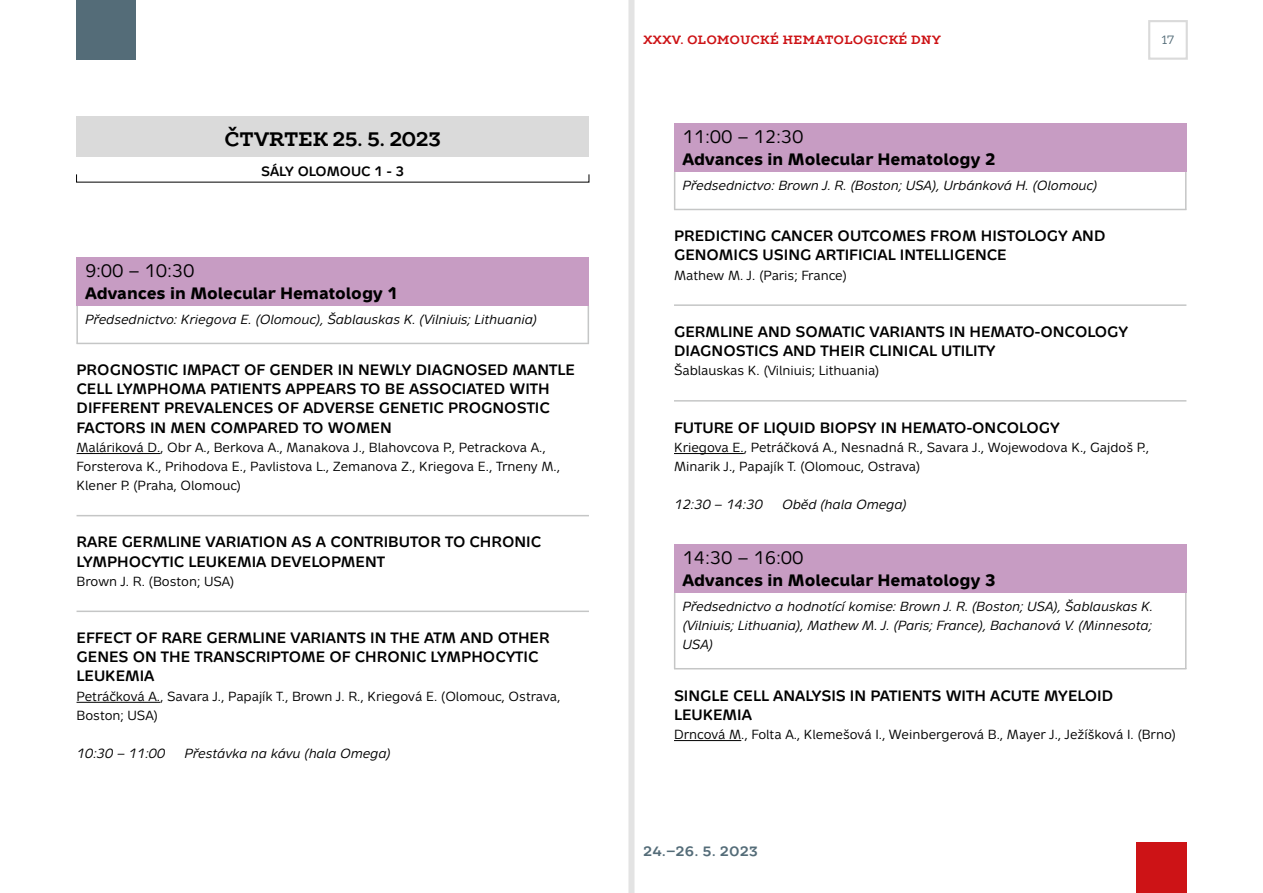
<style>
.page{position:relative;width:1263px;height:893px;background:#fff}
.page>*{position:absolute;margin:0;border:0;box-sizing:border-box;transform-origin:0 0}
.Datum{font:700 19.5px "TT Slabs";color:#000}
.Adv_cas{font:18px "Metron";color:#000}
.Adv_H1{font:700 16.5px "Metron";color:#000}
.Lekari_H2{font:700 15px/19.2px "Metron";color:#000}
.Saly{font:700 13.5px "Metron";color:#000}
.t1{font:700 13.5px "TT Slabs";letter-spacing:.05em;color:#546c78}
.Lekari_jmeno{font:13.2px/19.2px "Metron";color:#000}
.Adv_predsednictvo{font:italic 13.2px/19.2px "Metron";color:#000;text-align:justify}
.Obed_Prestavka{font:italic 13.2px "Metron";color:#000}
.t2{font:700 12px "TT Slabs";letter-spacing:.04em;color:#cd1316}
.t3{font:12px "TT Slabs";color:#546c78}
</style>
<div class="page">
<div style="left:1148px;top:20px;width:40px;height:40px;border:2px solid #dadada"></div>
<div style="left:77px;top:0;width:59px;height:60px;background:#546c78"></div>
<div style="left:1136px;top:843px;width:50px;height:50px;background:#cd1316"></div>
<div style="left:77px;top:116px;width:512px;height:41px;background:#dadada"></div>
<div style="left:77px;top:257px;width:512px;height:49px;background:#c79cc3"></div>
<hr style="left:76px;top:306px;width:2px;height:38px;background:#c5c6c6">
<hr style="left:588px;top:306px;width:1px;height:38px;background:#c5c6c6">
<hr style="left:77px;top:343px;width:512px;height:1px;background:#c5c6c6">
<hr style="left:77px;top:453px;width:83px;height:1px;background:#000">
<hr style="left:77px;top:515px;width:512px;height:1px;background:#c5c6c6">
<hr style="left:77px;top:611px;width:512px;height:1px;background:#c5c6c6">
<hr style="left:77px;top:702px;width:83px;height:1px;background:#000">
<div style="left:674px;top:123px;width:512px;height:49px;background:#c79cc3"></div>
<hr style="left:674px;top:172px;width:1px;height:38px;background:#c5c6c6">
<hr style="left:1185px;top:172px;width:1px;height:38px;background:#c5c6c6">
<hr style="left:674px;top:209px;width:512px;height:1px;background:#c5c6c6">
<hr style="left:674px;top:304px;width:512px;height:2px;background:#c5c6c6">
<hr style="left:674px;top:400px;width:512px;height:2px;background:#c5c6c6">
<hr style="left:674px;top:453px;width:70px;height:1px;background:#000">
<div style="left:674px;top:544px;width:512px;height:49px;background:#c79cc3"></div>
<hr style="left:674px;top:593px;width:1px;height:76px;background:#c5c6c6">
<hr style="left:1185px;top:593px;width:1px;height:76px;background:#c5c6c6">
<hr style="left:674px;top:668px;width:512px;height:1px;background:#c5c6c6">
<hr style="left:674px;top:740px;width:67px;height:1px;background:#000">
<div style="left:628px;top:0;width:6px;height:893px;background:#e3e3e3"></div>
<p class="Datum" style="left:225px;top:125px;width:217px">ČTVRTEK 25. 5. 2023</p>
<p class="Saly" style="left:261px;top:163px;width:145px">SÁLY OLOMOUC 1 - 3</p>
<p class="Adv_cas" style="left:85px;top:260px;width:111px">9:00 – 10:30</p>
<p class="Adv_H1" style="left:85px;top:282px;width:315px">Advances in Molecular Hematology 1</p>
<p class="Adv_predsednictvo" style="left:85px;top:310px;width:454px">Předsednictvo: Kriegova E. (Olomouc), Šablauskas K. (Vilniuis; Lithuania)</p>
<p class="Lekari_H2" style="left:77px;top:360px;width:500px">PROGNOSTIC IMPACT OF GENDER IN NEWLY DIAGNOSED MANTLE CELL LYMPHOMA PATIENTS APPEARS TO BE ASSOCIATED WITH DIFFERENT PREVALENCES OF ADVERSE GENETIC PROGNOSTIC FACTORS IN MEN COMPARED TO WOMEN</p>
<p class="Lekari_jmeno" style="left:77px;top:437px;width:485px">Maláriková D., Obr A., Berkova A., Manakova J., Blahovcova P., Petrackova A.,<br>Forsterova K., Prihodova E., Pavlistova L., Zemanova Z., Kriegova E., Trneny M.,<br>Klener P. (Praha, Olomouc)</p>
<p class="Lekari_H2" style="left:77px;top:532px;width:466px">RARE GERMLINE VARIATION AS A CONTRIBUTOR TO CHRONIC<br>LYMPHOCYTIC LEUKEMIA DEVELOPMENT</p>
<p class="Lekari_jmeno" style="left:77px;top:571px;width:160px">Brown J. R. (Boston; USA)</p>
<p class="Lekari_H2" style="left:77px;top:628px;width:475px">EFFECT OF RARE GERMLINE VARIANTS IN THE ATM AND OTHER<br>GENES ON THE TRANSCRIPTOME OF CHRONIC LYMPHOCYTIC<br>LEUKEMIA</p>
<p class="Lekari_jmeno" style="left:77px;top:686px;width:485px">Petráčková A., Savara J., Papajík T., Brown J. R., Kriegová E. (Olomouc, Ostrava,<br>Boston; USA)</p>
<p class="Obed_Prestavka" style="left:77px;top:746px;width:90px">10:30 – 11:00</p>
<p class="Obed_Prestavka" style="left:185px;top:746px;width:208px">Přestávka na kávu (hala Omega)</p>
<p class="t2" style="left:643px;top:32px;width:299px">XXXV. OLOMOUCKÉ HEMATOLOGICKÉ DNY</p>
<p class="Adv_cas" style="left:682px;top:126px;width:123px">11:00 – 12:30</p>
<p class="Adv_H1" style="left:682px;top:148px;width:315px">Advances in Molecular Hematology 2</p>
<p class="Adv_predsednictvo" style="left:682px;top:176px;width:416px">Předsednictvo: Brown J. R. (Boston; USA), Urbánková H. (Olomouc)</p>
<p class="Lekari_H2" style="left:674px;top:226px;width:433px">PREDICTING CANCER OUTCOMES FROM HISTOLOGY AND<br>GENOMICS USING ARTIFICIAL INTELLIGENCE</p>
<p class="Lekari_jmeno" style="left:674px;top:265px;width:175px">Mathew M. J. (Paris; France)</p>
<p class="Lekari_H2" style="left:674px;top:322px;width:456px">GERMLINE AND SOMATIC VARIANTS IN HEMATO-ONCOLOGY<br>DIAGNOSTICS AND THEIR CLINICAL UTILITY</p>
<p class="Lekari_jmeno" style="left:674px;top:361px;width:207px">Šablauskas K. (Vilniuis; Lithuania)</p>
<p class="t3" style="left:1162px;top:32px;width:14px">17</p>
<p class="Lekari_H2" style="left:674px;top:418px;width:387px">FUTURE OF LIQUID BIOPSY IN HEMATO-ONCOLOGY</p>
<p class="Lekari_jmeno" style="left:674px;top:437px;width:476px">Kriegova E., Petráčková A., Nesnadná R., Savara J., Wojewodova K., Gajdoš P.,<br>Minarik J., Papajík T. (Olomouc, Ostrava)</p>
<p class="Obed_Prestavka" style="left:674px;top:497px;width:90px">12:30 – 14:30</p>
<p class="Obed_Prestavka" style="left:782px;top:497px;width:126px">Oběd (hala Omega)</p>
<p class="Adv_cas" style="left:682px;top:547px;width:123px">14:30 – 16:00</p>
<p class="Adv_H1" style="left:682px;top:569px;width:315px">Advances in Molecular Hematology 3</p>
<p class="Adv_predsednictvo" style="left:682px;top:597px;width:472px">Předsednictvo a hodnotící komise: Brown J. R. (Boston; USA), Šablauskas K. (Vilniuis; Lithuania), Mathew M. J. (Paris; France), Bachanová V. (Minnesota; USA)</p>
<p class="Lekari_H2" style="left:674px;top:686px;width:441px">SINGLE CELL ANALYSIS IN PATIENTS WITH ACUTE MYELOID<br>LEUKEMIA</p>
<p class="Lekari_jmeno" style="left:674px;top:724px;width:504px">Drncová M., Folta A., Klemešová I., Weinbergerová B., Mayer J., Ježíšková I. (Brno)</p>
<p class="t1" style="left:643px;top:842px;width:116px">24.–26. 5. 2023</p>
</div>
